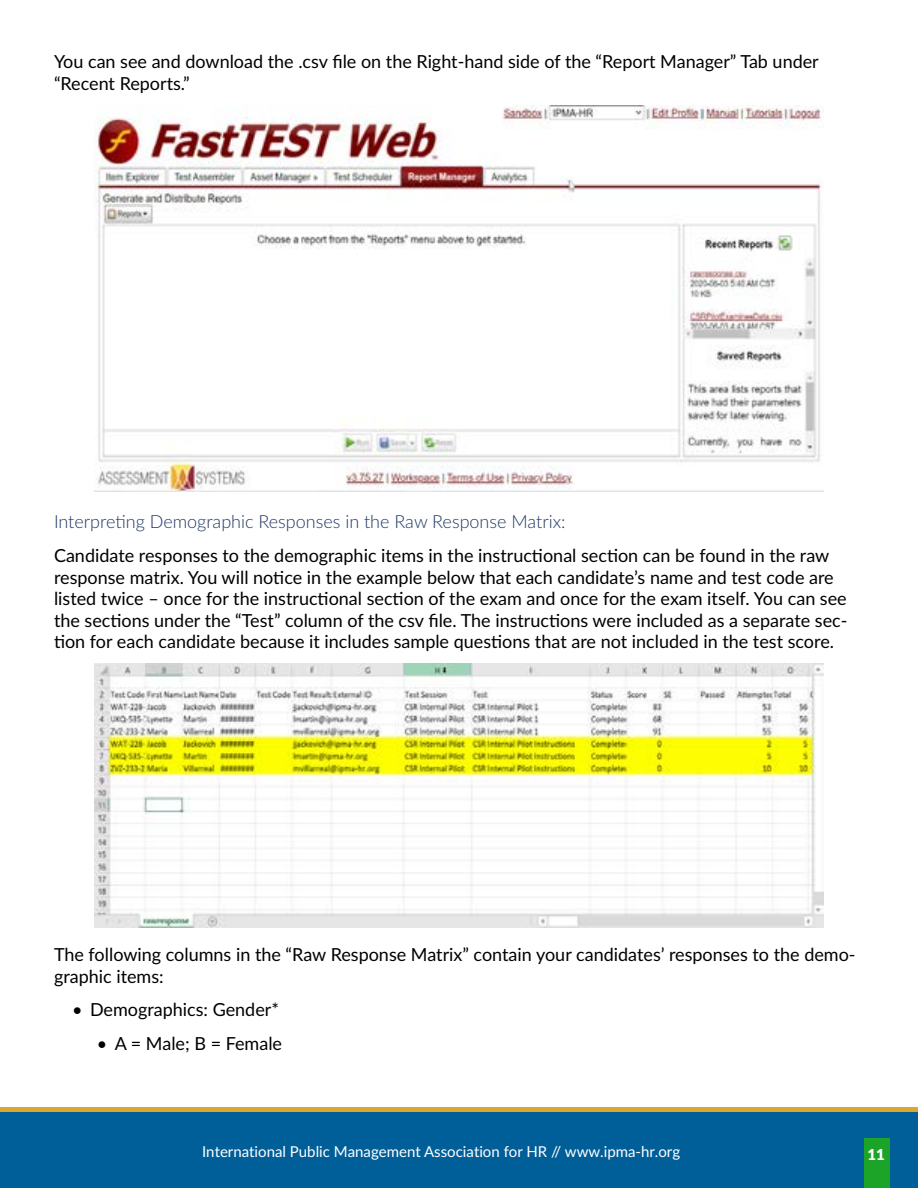
<style>
.page{position:relative;width:918px;height:1188px;background:#fff}
.page>*{position:absolute;margin:0;border:0;box-sizing:border-box;transform-origin:0 0}
.t1{font:18px/21.6px "Lato";color:#000}
.t2{font:300 18px "Lato";color:#1f3763}
.t3{font:15px "Lato";color:#fff}
.t4{font:900 15px "Lato";color:#fff}
</style>
<div class="page">
<div style="left:0;top:1112px;width:918px;height:76px;background:#005f99"></div>
<div style="left:0;top:1107px;width:918px;height:5px;background:#dca72d"></div>
<div style="left:864px;top:1138px;width:25px;height:50px;background:#1ca429"></div>
<img style="left:95px;top:106px;width:728px;height:386px">
<img style="left:95px;top:664px;width:728px;height:263px">
<p class="t1" style="left:54px;top:50px;width:766px">You can see and download the .csv file on the Right-hand side of the “Report Manager” Tab under “Recent Reports.”</p>
<p class="t2" style="left:54px;top:509px;width:513px">Interpreting Demographic Responses in the Raw Response Matrix:</p>
<p class="t1" style="left:54px;top:544px;width:795px">Candidate responses to the demographic items in the instructional section can be found in the raw response matrix. You will notice in the example below that each candidate’s name and test code are listed twice – once for the instructional section of the exam and once for the exam itself. You can see the sections under the “Test” column of the csv file. The instructions were included as a separate sec&shy;tion for each candidate because it includes sample questions that are not included in the test score.</p>
<p class="t1" style="left:54px;top:943px;width:803px">The following columns in the “Raw Response Matrix” contain your candidates’ responses to the demo&shy;graphic items:</p>
<p class="t1" style="left:72px;top:998px;width:209px">• Demographics: Gender*</p>
<p class="t1" style="left:97px;top:1032px;width:187px">• A = Male; B = Female</p>
<p class="t3" style="left:202px;top:1140px;width:480px">International Public Management Association for HR // www.ipma-hr.org</p>
<p class="t4" style="left:868px;top:1143px;width:19px">11</p>
</div>
